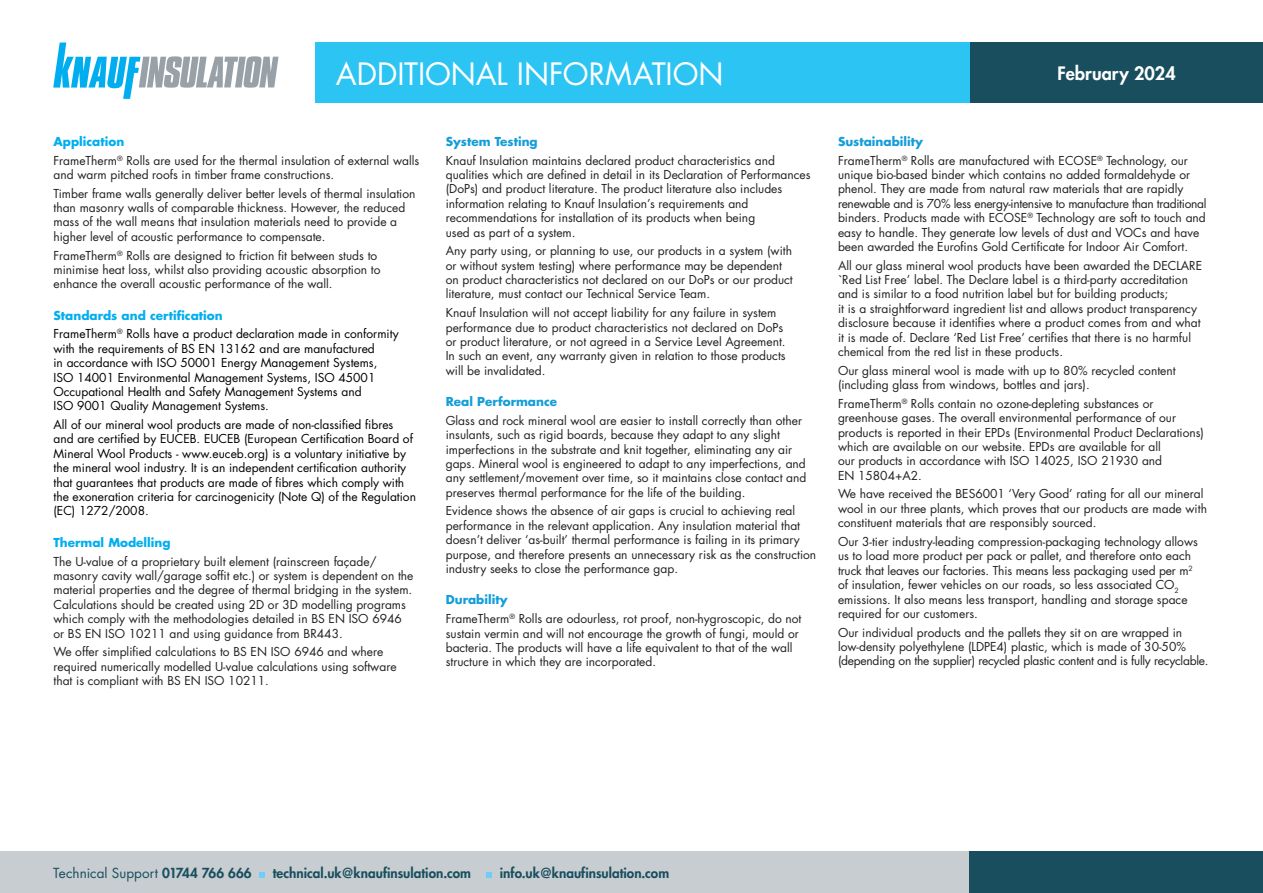
<style>
.page{position:relative;width:1263px;height:893px;background:#fff}
.page>*{position:absolute;margin:0;border:0;box-sizing:border-box;transform-origin:0 0}
.Page_Title{font:30px "Futura Std";letter-spacing:-.005em;color:#fff}
.t1{font:800 18px "Futura Std";color:#fff}
.t2{font:800 13.5px "Futura Std";color:#184e5d}
.t3{font:13.5px "Futura Std";letter-spacing:.005em;color:#184e5d}
.Default{font:12px/14.4px "Futura Std";color:#231f20}
.Default-2{font:12px/14.4px "Futura Std";color:#000001}
.Default-3{font:700 12px "Futura Std";color:#00aeef}
.Default-4{font:700 12px "Futura Std";color:#149dd9}
.s1{font-weight:800}
</style>
<div class="page">
<div style="left:0;top:851px;width:1118px;height:42px;background:#c7cdd1"></div>
<svg style="left:53px;top:43px;width:226px;height:56px"></svg>
<svg style="left:259px;top:872px;width:6px;height:6px"></svg>
<svg style="left:487px;top:872px;width:5px;height:6px"></svg>
<div style="left:969px;top:42px;width:294px;height:61px;background:#184e5d"></div>
<div style="left:969px;top:851px;width:294px;height:42px;background:#184e5d"></div>
<div style="left:315px;top:43px;width:654px;height:60px;background:#2bc4f3"></div>
<p class="Page_Title" style="left:336px;top:55px;width:389px">ADDITIONAL INFORMATION</p>
<p class="Default-3" style="left:53px;top:133px;width:72px">Application</p>
<p class="Default" style="left:53px;top:153px;width:367px">FrameTherm<sup>®</sup> Rolls are used for the thermal insulation of external walls and warm pitched roofs in timber frame constructions.</p>
<p class="Default" style="left:53px;top:186px;width:363px">Timber frame walls generally deliver better levels of thermal insulation than masonry walls of comparable thickness. However, the reduced mass of the wall means that insulation materials need to provide a higher level of acoustic performance to compensate.</p>
<p class="Default" style="left:53px;top:248px;width:328px">FrameTherm<sup>®</sup> Rolls are designed to friction fit between studs to minimise heat loss, whilst also providing acoustic absorption to enhance the overall acoustic performance of the wall.</p>
<p class="Default-3" style="left:53px;top:307px;width:171px">Standards and certification</p>
<p class="Default-2" style="left:53px;top:327px;width:347px">FrameTherm<sup>®</sup> Rolls have a product declaration made in conformity with the requirements of BS EN 13162 and are manufactured<br>in accordance with ISO 50001 Energy Management Systems, ISO 14001 Environmental Management Systems, ISO 45001<br>Occupational Health and Safety Management Systems and<br>ISO 9001 Quality Management Systems.</p>
<p class="Default-2" style="left:53px;top:418px;width:364px">All of our mineral wool products are made of non-classified fibres and are certified by EUCEB. EUCEB (European Certification Board of Mineral Wool Products - www.euceb.org) is a voluntary initiative by the mineral wool industry. It is an independent certification authority that guarantees that products are made of fibres which comply with the exoneration criteria for carcinogenicity (Note Q) of the Regulation (EC) 1272/2008.</p>
<p class="Default-3" style="left:53px;top:534px;width:119px">Thermal Modelling</p>
<p class="Default" style="left:53px;top:554px;width:361px">The U-value of a proprietary built element (rainscreen façade/ masonry cavity wall/garage soffit etc.) or system is dependent on the material properties and the degree of thermal bridging in the system.<br>Calculations should be created using 2D or 3D modelling programs which comply with the methodologies detailed in BS EN ISO 6946 or BS EN ISO 10211 and using guidance from BR443.</p>
<p class="Default" style="left:53px;top:645px;width:345px">We offer simplified calculations to BS EN ISO 6946 and where required numerically modelled U-value calculations using software that is compliant with BS EN ISO 10211.</p>
<p class="Default-4" style="left:446px;top:133px;width:94px">System Testing</p>
<p class="Default" style="left:446px;top:153px;width:366px">Knauf Insulation maintains declared product characteristics and qualities which are defined in detail in its Declaration of Performances (DoPs) and product literature. The product literature also includes information relating to Knauf Insulation’s requirements and recommendations for installation of its products when being<br>used as part of a system.</p>
<p class="Default" style="left:446px;top:244px;width:348px">Any party using, or planning to use, our products in a system (with or without system testing) where performance may be dependent on product characteristics not declared on our DoPs or our product literature, must contact our Technical Service Team.</p>
<p class="Default" style="left:446px;top:306px;width:341px">Knauf Insulation will not accept liability for any failure in system performance due to product characteristics not declared on DoPs or product literature, or not agreed in a Service Level Agreement.<br>In such an event, any warranty given in relation to those products will be invalidated.</p>
<p class="Default-4" style="left:446px;top:394px;width:113px">Real Performance</p>
<p class="Default" style="left:446px;top:413px;width:362px">Glass and rock mineral wool are easier to install correctly than other insulants, such as rigid boards, because they adapt to any slight imperfections in the substrate and knit together, eliminating any air gaps. Mineral wool is engineered to adapt to any imperfections, and any settlement/movement over time, so it maintains close contact and preserves thermal performance for the life of the building.</p>
<p class="Default" style="left:446px;top:504px;width:372px">Evidence shows the absence of air gaps is crucial to achieving real performance in the relevant application. Any insulation material that doesn’t deliver ‘as-built’ thermal performance is failing in its primary purpose, and therefore presents an unnecessary risk as the construction industry seeks to close the performance gap.</p>
<p class="Default-4" style="left:446px;top:592px;width:63px">Durability</p>
<p class="Default" style="left:446px;top:612px;width:357px">FrameTherm<sup>®</sup> Rolls are odourless, rot proof, non-hygroscopic, do not sustain vermin and will not encourage the growth of fungi, mould or bacteria. The products will have a life equivalent to that of the wall structure in which they are incorporated.</p>
<h2 class="t1" style="left:1057px;top:62px;width:120px">February 2024</h2>
<p class="Default-4" style="left:838px;top:133px;width:86px">Sustainability</p>
<p class="Default" style="left:838px;top:153px;width:370px">FrameTherm<sup>®</sup> Rolls are manufactured with ECOSE<sup>®</sup> Technology, our unique bio-based binder which contains no added formaldehyde or phenol. They are made from natural raw materials that are rapidly renewable and is 70% less energy-intensive to manufacture than traditional binders. Products made with ECOSE<sup>®</sup> Technology are soft to touch and easy to handle. They generate low levels of dust and VOCs and have been awarded the Eurofins Gold Certificate for Indoor Air Comfort.</p>
<p class="Default" style="left:838px;top:258px;width:366px">All our glass mineral wool products have been awarded the DECLARE `Red List Free’ label. The Declare label is a third-party accreditation and is similar to a food nutrition label but for building products;<br>it is a straightforward ingredient list and allows product transparency disclosure because it identifies where a product comes from and what it is made of. Declare ‘Red List Free’ certifies that there is no harmful chemical from the red list in these products.</p>
<p class="Default" style="left:838px;top:363px;width:339px">Our glass mineral wool is made with up to 80% recycled content (including glass from windows, bottles and jars).</p>
<p class="Default" style="left:838px;top:396px;width:368px">FrameTherm<sup>®</sup> Rolls contain no ozone-depleting substances or greenhouse gases. The overall environmental performance of our products is reported in their EPDs (Environmental Product Declarations) which are available on our website. EPDs are available for all<br>our products in accordance with ISO 14025, ISO 21930 and<br>EN 15804+A2.</p>
<p class="Default" style="left:838px;top:487px;width:370px">We have received the BES6001 ‘Very Good’ rating for all our mineral wool in our three plants, which proves that our products are made with constituent materials that are responsibly sourced.</p>
<p class="Default" style="left:838px;top:534px;width:361px">Our 3-tier industry-leading compression-packaging technology allows us to load more product per pack or pallet, and therefore onto each truck that leaves our factories. This means less packaging used per m<sup>2 </sup>of insulation, fewer vehicles on our roads, so less associated CO<sub>2 </sub>emissions. It also means less transport, handling and storage space required for our customers.</p>
<p class="Default" style="left:838px;top:625px;width:372px">Our individual products and the pallets they sit on are wrapped in low-density polyethylene (LDPE4) plastic, which is made of 30-50% (depending on the supplier) recycled plastic content and is fully recyclable.</p>
<p class="t3" style="left:53px;top:864px;width:200px">Technical Support <span class="s1">01744 766 666</span></p>
<p class="t2" style="left:273px;top:864px;width:200px">technical.uk@knaufinsulation.com</p>
<p class="t2" style="left:500px;top:864px;width:171px">info.uk@knaufinsulation.com</p>
</div>
